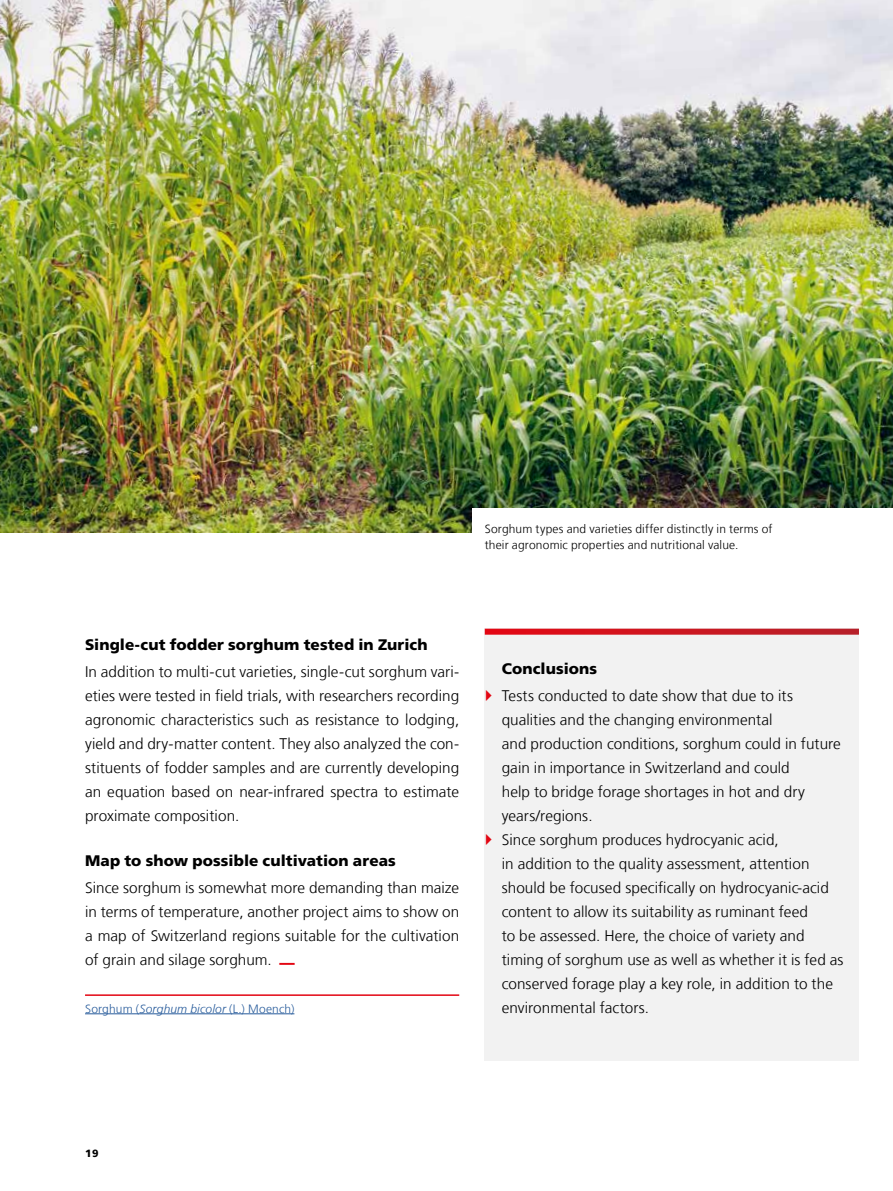
<style>
.page{position:relative;width:893px;height:1191px;background:#fff}
.page>*{position:absolute;margin:0;border:0;box-sizing:border-box;transform-origin:0 0}
.t1{font:300 15.3px/24px "Frutiger LT Com";letter-spacing:.005em;color:#000;text-align:justify}
.t2{font:900 15.3px "Frutiger LT Com";letter-spacing:.005em;color:#000}
.t3{font:300 12px/16.5px "Frutiger LT Com";letter-spacing:.015em;color:#000}
.t4{font:300 12px "Frutiger LT Com";letter-spacing:.015em;color:#275b9b}
.t5{font:900 10.5px "Frutiger LT Com";color:#000}
.s1{font-weight:900;color:#e30613}
.s2{font-style:italic}
</style>
<div class="page">
<img style="left:0;top:0;width:893px;height:533px">
<div style="left:485px;top:628px;width:374px;height:432px;background:#f2f2f2"></div>
<svg style="left:485px;top:628px;width:374px;height:6px;background:#d12e36"></svg>
<hr style="left:85px;top:994px;width:374px;height:2px;background:#e30613">
<hr style="left:85px;top:1013px;width:209px;height:1px;background:#275b9b">
<div style="left:472px;top:509px;width:421px;height:48px;background:#fff"></div>
<p class="t3" style="left:485px;top:520px;width:289px">Sorghum types and varieties differ distinctly in terms of their agronomic properties and nutritional value.</p>
<p class="t2" style="left:85px;top:635px;width:344px">Single-cut fodder sorghum tested in Zurich</p>
<p class="t1" style="left:85px;top:659px;width:376px">In addition to multi-cut varieties, single-cut sorghum vari&shy;eties were tested in field trials, with researchers recording agronomic characteristics such as resistance to lodging, yield and dry-matter content. They also analyzed the con&shy;stituents of fodder samples and are currently developing an equation based on near-infrared spectra to estimate proximate composition.</p>
<p class="t2" style="left:85px;top:851px;width:312px">Map to show possible cultivation areas</p>
<p class="t1" style="left:85px;top:875px;width:376px">Since sorghum is somewhat more demanding than maize in terms of temperature, another project aims to show on a map of Switzerland regions suitable for the cultivation of grain and silage sorghum. <span class="s1">—</span></p>
<p class="t4" style="left:85px;top:1001px;width:211px">Sorghum (<span class="s2">Sorghum bicolor</span> (L.) Moench)</p>
<p class="t2" style="left:502px;top:659px;width:97px">Conclusions</p>
<p class="t1" style="left:502px;top:683px;width:343px;text-align:left">Tests conducted to date show that due to its qualities and the changing environmental<br>and production conditions, sorghum could in future gain in importance in Switzerland and could<br>help to bridge forage shortages in hot and dry years/regions.<br>Since sorghum produces hydrocyanic acid,<br>in addition to the quality assessment, attention should be focused specifically on hydrocyanic-acid content to allow its suitability as ruminant feed<br>to be assessed. Here, the choice of variety and timing of sorghum use as well as whether it is fed as conserved forage play a key role, in addition to the environmental factors.</p>
<p class="t5" style="left:85px;top:1147px;width:15px">19</p>
</div>
